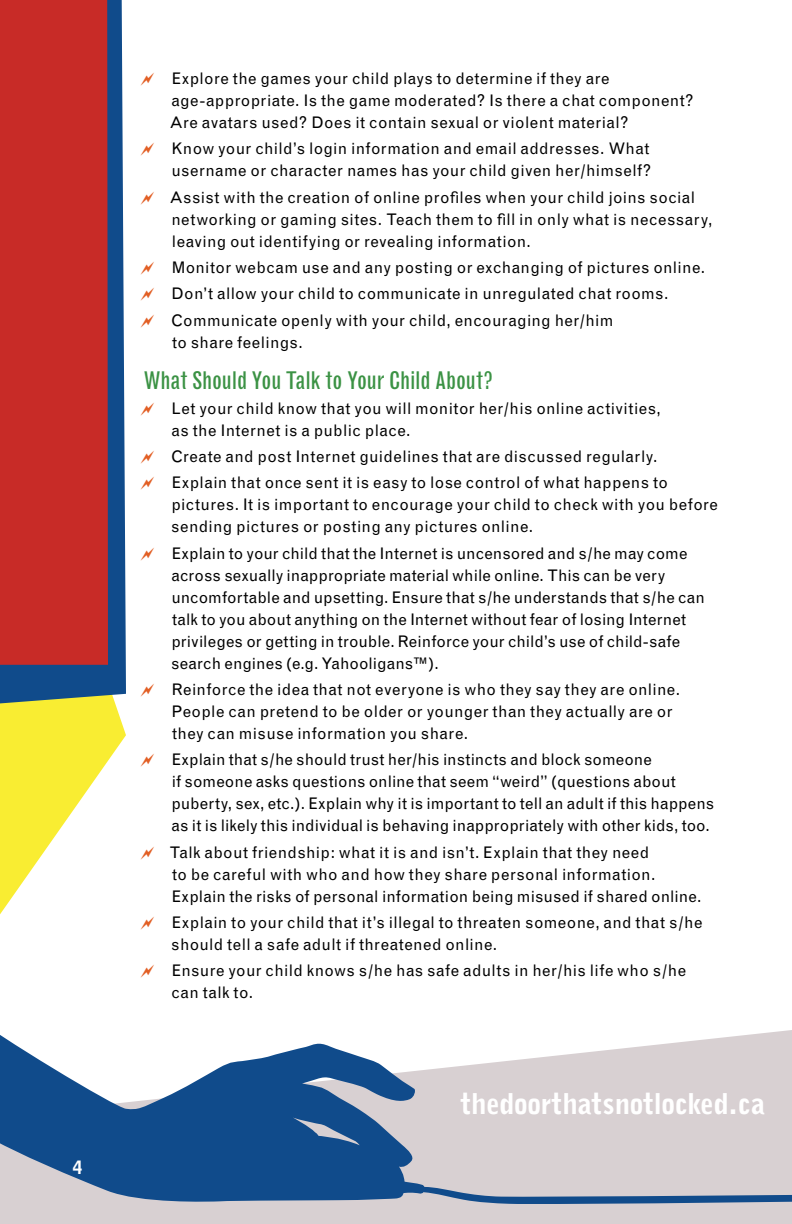
<style>
.page{position:relative;width:792px;height:1224px;background:#fff}
.page>*{position:absolute;margin:0;border:0;box-sizing:border-box;transform-origin:0 0}
.t1{font:900 28px "Grotesque";letter-spacing:-.02em;color:#fff}
.t2{font:condensed 24px "Grotesque";letter-spacing:-.01em;color:#3b9244}
.t3{font:900 18px "Grotesque";color:#fff}
.t4{font:16px/22px "Grotesque";letter-spacing:.015em;color:#000}
</style>
<div class="page">
<svg style="left:0;top:1030px;width:792px;height:194px;background:#dcd5d7"></svg>
<svg style="left:0;top:703px;width:126px;height:211px"></svg>
<svg style="left:0;top:0;width:126px;height:703px;background:#285c91"></svg>
<div style="left:0;top:0;width:108px;height:665px;background:#c82b27"></div>
<svg style="left:401px;top:1164px;width:391px;height:47px;background:#babcc7"></svg>
<svg style="left:0;top:1030px;width:416px;height:174px;fill:#104b8b"></svg>
<p class="t3" style="left:72px;top:1157px;width:12px">4</p>
<p class="t4" style="left:169px;top:68px;width:526px">Explore the games your child plays to determine if they are age-appropriate. Is the game moderated? Is there a chat component?<br>Are avatars used? Does it contain sexual or violent material?</p>
<p class="t4" style="left:171px;top:138px;width:481px">Know your child’s login information and email addresses. What username or character names has your child given her/himself?</p>
<p class="t4" style="left:169px;top:186px;width:544px">Assist with the creation of online profiles when your child joins social networking or gaming sites. Teach them to fill in only what is necessary, leaving out identifying or revealing information.</p>
<p class="t4" style="left:171px;top:254px;width:536px;line-height:26.4px">Monitor webcam use and any posting or exchanging of pictures online.<br>Don’t allow your child to communicate in unregulated chat rooms.<br>Communicate openly with your child, encouraging her/him</p>
<p class="t4" style="left:172px;top:331px;width:132px">to share feelings.</p>
<h2 class="t2" style="left:144px;top:366px;width:350px">What Should You Talk to Your Child About?</h2>
<p class="t4" style="left:171px;top:397px;width:491px">Let your child know that you will monitor her/his online activities, as the Internet is a public place.</p>
<p class="t4" style="left:171px;top:443px;width:498px;line-height:26.4px">Create and post Internet guidelines that are discussed regularly.<br>Explain that once sent it is easy to lose control of what happens to</p>
<p class="t4" style="left:171px;top:494px;width:548px">pictures. It is important to encourage your child to check with you before sending pictures or posting any pictures online.</p>
<p class="t4" style="left:171px;top:542px;width:535px">Explain to your child that the Internet is uncensored and s/he may come across sexually inappropriate material while online. This can be very uncomfortable and upsetting. Ensure that s/he understands that s/he can talk to you about anything on the Internet without fear of losing Internet privileges or getting in trouble. Reinforce your child’s use of child-safe search engines (e.g. Yahooligans™).</p>
<p class="t4" style="left:172px;top:679px;width:510px">Reinforce the idea that not everyone is who they say they are online.<br>People can pretend to be older or younger than they actually are or they can misuse information you share.</p>
<p class="t4" style="left:171px;top:749px;width:545px">Explain that s/he should trust her/his instincts and block someone<br>if someone asks questions online that seem “weird” (questions about puberty, sex, etc.). Explain why it is important to tell an adult if this happens as it is likely this individual is behaving inappropriately with other kids, too.</p>
<p class="t4" style="left:169px;top:841px;width:534px">Talk about friendship: what it is and isn’t. Explain that they need<br>to be careful with who and how they share personal information.<br>Explain the risks of personal information being misused if shared online.</p>
<p class="t4" style="left:171px;top:912px;width:533px">Explain to your child that it’s illegal to threaten someone, and that s/he should tell a safe adult if threatened online.</p>
<p class="t4" style="left:171px;top:960px;width:516px">Ensure your child knows s/he has safe adults in her/his life who s/he can talk to.</p>
<h1 class="t1" style="left:460px;top:1087px;width:307px">thedoorthatsnotlocked.ca</h1>
</div>
